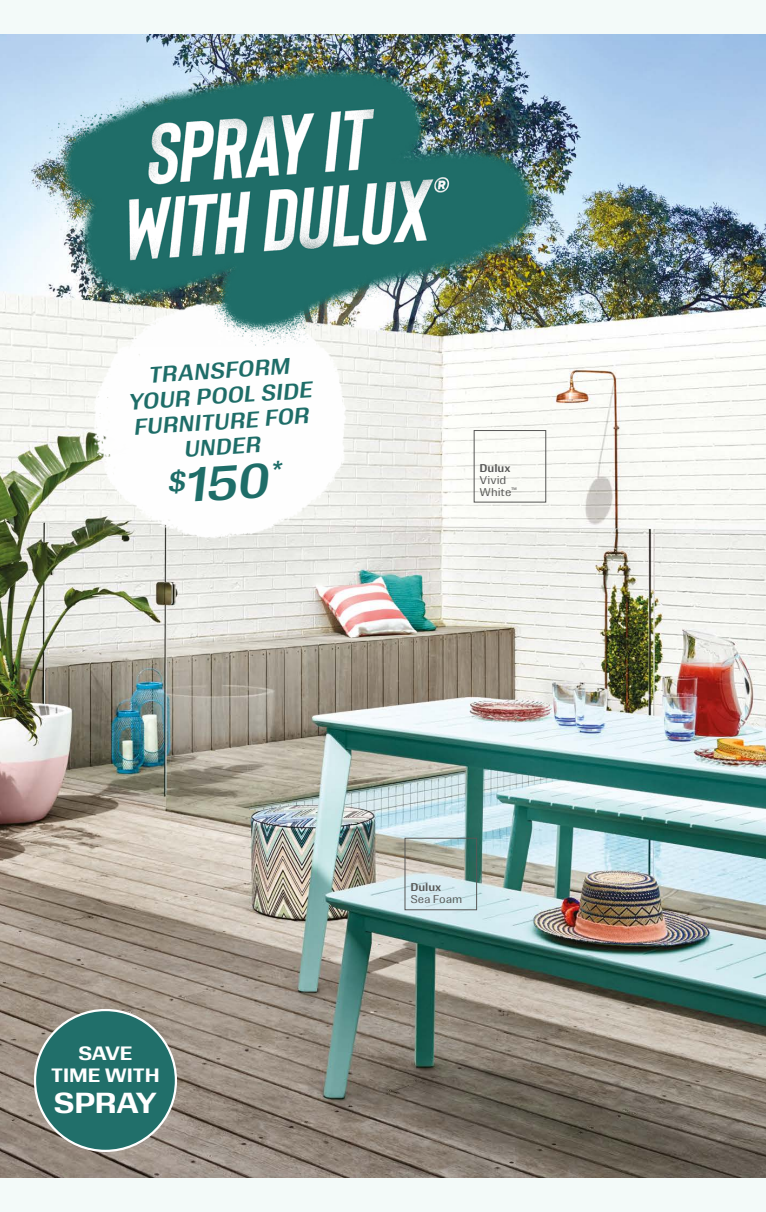
<style>
.page{position:relative;width:766px;height:1212px;background:#fff}
.page>*{position:absolute;margin:0;border:0;box-sizing:border-box;transform-origin:0 0}
.t1{font:italic 700 44.85px "Dulux Text";color:#1e6d68}
.t2{font:800 27px "Dulux Headline";color:#fff}
.t3{font:italic 700 21px/25.3px "Dulux Text";color:#1e6d68;text-align:center}
.t4{font:800 18px/22.5px "Dulux Headline";color:#fff;text-align:center}
.t5{font:10.5px/12px "Dulux Text";color:#575756}
.t6{font:700 10.5px "Dulux Text";color:#575756}
</style>
<div class="page">
<div style="left:0;top:0;width:765px;height:1212px;background:#f3faf9"></div>
<img style="left:0;top:34px;width:765px;height:1144px">
<div style="left:404px;top:838px;width:73px;height:72px;border:1px solid #575756"></div>
<div style="left:473px;top:430px;width:73px;height:72px;border:1px solid #575756"></div>
<img style="left:57px;top:347px;width:327px;height:231px">
<img style="left:34px;top:57px;width:531px;height:290px">
<div style="left:35px;top:1010px;width:141px;height:141px;background:#216f6a;border-radius:50%"></div>
<p class="t3" style="left:125px;top:364px;width:186px;rotate:-4deg">TRANSFORM<br>YOUR POOL SIDE<br>FURNITURE FOR<br>UNDER</p>
<h1 class="t1" style="left:164px;top:457px;width:117px;rotate:-4deg"><sup>$</sup>150<sup>*</sup></h1>
<p class="t6" style="left:479px;top:461px;width:32px">Dulux</p>
<p class="t5" style="left:479px;top:474px;width:39px">Vivid<br>White<sup>™</sup></p>
<p class="t4" style="left:51px;top:1041px;width:110px">SAVE<br>TIME WITH</p>
<p class="t2" style="left:54px;top:1085px;width:105px">SPRAY</p>
<p class="t6" style="left:410px;top:880px;width:32px">Dulux</p>
<p class="t5" style="left:410px;top:893px;width:53px">Sea Foam</p>
</div>
